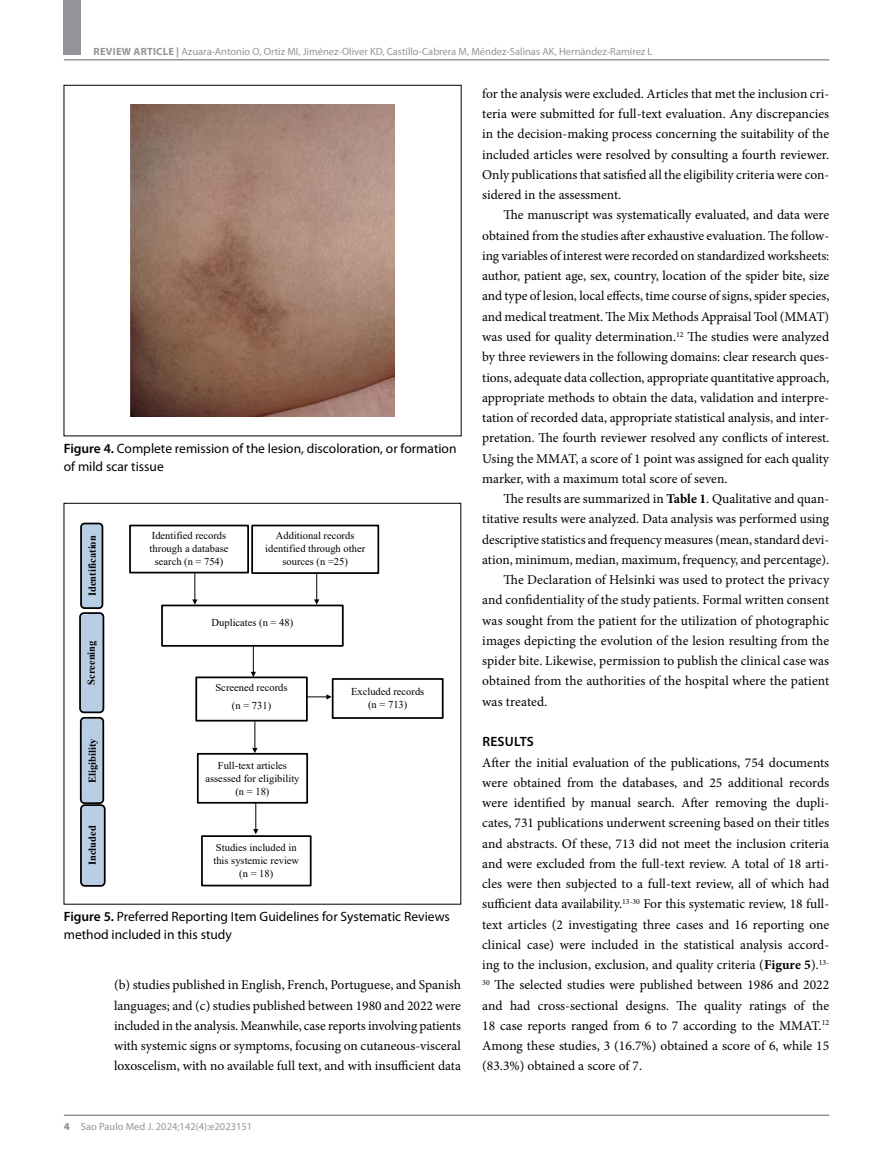
<style>
.page{position:relative;width:893px;height:1170px;background:#fff}
.page>*{position:absolute;margin:0;border:0;box-sizing:border-box;transform-origin:0 0}
.t1{font:13.5px/20.2px "Minion Pro";color:#000;text-align:justify}
.t2{font:13.5px/18px "Myriad Pro";color:#000}
.t3{font:600 13.5px "Myriad Pro";letter-spacing:.02em;color:#000}
.t4{font:10.5px/13px "Times New Roman";color:#000;text-align:center}
.t5{font:10.5px "Myriad Pro";color:#939598}
.t6{font:700 10.5px "Times New Roman";color:#000}
.s1{font-weight:700}
.s2{font-weight:600}
.s3{font-weight:900}
</style>
<div class="page">
<div style="left:64px;top:0;width:17px;height:55px;background:#939598"></div>
<hr style="left:64px;top:59px;width:765px;height:2px;background:#939598">
<hr style="left:64px;top:1114px;width:765px;height:1px;background:#939598">
<img style="left:131px;top:104px;width:264px;height:313px">
<div style="left:129px;top:524px;width:120px;height:49px;border:2px solid #000"></div>
<div style="left:251px;top:524px;width:128px;height:50px;border:2px solid #000"></div>
<div style="left:80px;top:522px;width:23px;height:87px;background:#b9cde5;border:2px solid #000;border-radius:4px"></div>
<svg style="left:192px;top:573px;width:5px;height:31px"></svg>
<svg style="left:314px;top:573px;width:5px;height:31px"></svg>
<div style="left:161px;top:604px;width:183px;height:42px;border:2px solid #000"></div>
<div style="left:195px;top:676px;width:113px;height:45px;border:2px solid #000"></div>
<div style="left:197px;top:752px;width:111px;height:51px;border:2px solid #000"></div>
<div style="left:201px;top:835px;width:111px;height:51px;border:2px solid #000"></div>
<div style="left:332px;top:678px;width:112px;height:40px;border:2px solid #000"></div>
<div style="left:80px;top:804px;width:26px;height:82px;background:#b9cde5;border:2px solid #000;border-radius:4px"></div>
<svg style="left:252px;top:721px;width:5px;height:32px"></svg>
<svg style="left:251px;top:645px;width:5px;height:32px"></svg>
<svg style="left:307px;top:694px;width:25px;height:5px"></svg>
<svg style="left:253px;top:802px;width:5px;height:32px"></svg>
<div style="left:79px;top:612px;width:25px;height:101px;background:#b9cde5;border:2px solid #000;border-radius:4px"></div>
<div style="left:80px;top:716px;width:24px;height:88px;background:#b9cde5;border:2px solid #000;border-radius:4px"></div>
<p class="t5" style="left:94px;top:45px;width:560px"><span class="s1">REVIEW ARTICLE |</span> Azuara-Antonio O, Ortiz MI, Jiménez-Oliver KD, Castillo-Cabrera M, Méndez-Salinas AK, Hernández-Ramírez L</p>
<p class="t2" style="left:64px;top:439px;width:394px"><span class="s2">Figure 4.</span> Complete remission of the lesion, discoloration, or formation of mild scar tissue</p>
<p class="t6" style="left:85px;top:596px;width:62px;rotate:-90deg">Identification</p>
<p class="t6" style="left:84px;top:685px;width:46px;rotate:-90deg">Screening</p>
<p class="t6" style="left:85px;top:782px;width:46px;rotate:-90deg">Eligibility</p>
<p class="t6" style="left:85px;top:865px;width:41px;rotate:-90deg">Included</p>
<p class="t4" style="left:150px;top:529px;width:80px">Identified records through a database search (n = 754)</p>
<p class="t4" style="left:265px;top:529px;width:101px">Additional records identified through other sources (n =25)</p>
<p class="t4" style="left:212px;top:616px;width:83px">Duplicates (n = 48)</p>
<p class="t4" style="left:215px;top:678px;width:74px;line-height:18.1px">Screened records (n = 731)</p>
<p class="t4" style="left:205px;top:758px;width:96px">Full-text articles assessed for eligibility (n = 18)</p>
<p class="t4" style="left:213px;top:840px;width:87px">Studies included in this systemic review (n = 18)</p>
<p class="t4" style="left:351px;top:684px;width:75px">Excluded records (n = 713)</p>
<p class="t2" style="left:64px;top:907px;width:388px"><span class="s2">Figure 5.</span> Preferred Reporting Item Guidelines for Systematic Reviews method included in this study</p>
<p class="t1" style="left:114px;top:974px;width:348px">(b) studies published in English, French, Portuguese, and Spanish languages; and (c) studies published between 1980 and 2022 were included in the analysis. Meanwhile, case reports involving patients with systemic signs or symptoms, focusing on cutaneous-visceral loxoscelism, with no available full text, and with insufficient data</p>
<p class="t5" style="left:64px;top:1119px;width:190px"><span class="s3">4</span> Sao Paulo Med J. 2024;142(4):e2023151</p>
<p class="t1" style="left:482px;top:83px;width:348px">for the analysis were excluded. Articles that met the inclusion cri&shy;teria were submitted for full-text evaluation. Any discrepancies in the decision-making process concerning the suitability of the included articles were resolved by consulting a fourth reviewer.<br>Only publications that satisfied all the eligibility criteria were con&shy;sidered in the assessment.</p>
<p class="t1" style="left:482px;top:205px;width:349px;text-indent:21px">The manuscript was systematically evaluated, and data were obtained from the studies after exhaustive evaluation. The follow&shy;ing variables of interest were recorded on standardized worksheets: author, patient age, sex, country, location of the spider bite, size and type of lesion, local effects, time course of signs, spider species, and medical treatment. The Mix Methods Appraisal Tool (MMAT) was used for quality determination.<sup>12</sup> The studies were analyzed by three reviewers in the following domains: clear research ques&shy;tions, adequate data collection, appropriate quantitative approach, appropriate methods to obtain the data, validation and interpre&shy;tation of recorded data, appropriate statistical analysis, and inter&shy;pretation. The fourth reviewer resolved any conflicts of interest.<br>Using the MMAT, a score of 1 point was assigned for each quality marker, with a maximum total score of seven.</p>
<p class="t1" style="left:503px;top:488px;width:327px">The results are summarized in <span class="s1">Table 1</span>. Qualitative and quan-</p>
<p class="t1" style="left:482px;top:509px;width:348px">titative results were analyzed. Data analysis was performed using</p>
<p class="t1" style="left:482px;top:529px;width:348px">descriptive statistics and frequency measures (mean, standard devi-</p>
<p class="t1" style="left:482px;top:549px;width:348px">ation, minimum, median, maximum, frequency, and percentage).</p>
<p class="t1" style="left:503px;top:569px;width:327px">The Declaration of Helsinki was used to protect the privacy</p>
<p class="t1" style="left:482px;top:590px;width:348px">and confidentiality of the study patients. Formal written consent</p>
<p class="t1" style="left:482px;top:610px;width:348px">was sought from the patient for the utilization of photographic</p>
<p class="t1" style="left:482px;top:630px;width:348px">images depicting the evolution of the lesion resulting from the</p>
<p class="t1" style="left:482px;top:650px;width:348px">spider bite. Likewise, permission to publish the clinical case was</p>
<p class="t1" style="left:482px;top:671px;width:348px">obtained from the authorities of the hospital where the patient</p>
<p class="t1" style="left:482px;top:691px;width:67px">was treated.</p>
<p class="t3" style="left:482px;top:733px;width:53px">RESULTS</p>
<p class="t1" style="left:482px;top:752px;width:348px">After the initial evaluation of the publications, 754 documents were obtained from the databases, and 25 additional records were identified by manual search. After removing the dupli&shy;cates, 731 publications underwent screening based on their titles and abstracts. Of these, 713 did not meet the inclusion criteria and were excluded from the full-text review. A total of 18 arti&shy;cles were then subjected to a full-text review, all of which had sufficient data availability.<sup>13-30</sup> For this systematic review, 18 full&shy;text articles (2 investigating three cases and 16 reporting one clinical case) were included in the statistical analysis accord&shy;ing to the inclusion, exclusion, and quality criteria (<span class="s1">Figure 5</span>).<sup>13- 30</sup> The selected studies were published between 1986 and 2022 and had cross-sectional designs. The quality ratings of the 18 case reports ranged from 6 to 7 according to the MMAT.<sup>12<br></sup>Among these studies, 3 (16.7%) obtained a score of 6, while 15 (83.3%) obtained a score of 7.</p>
</div>
